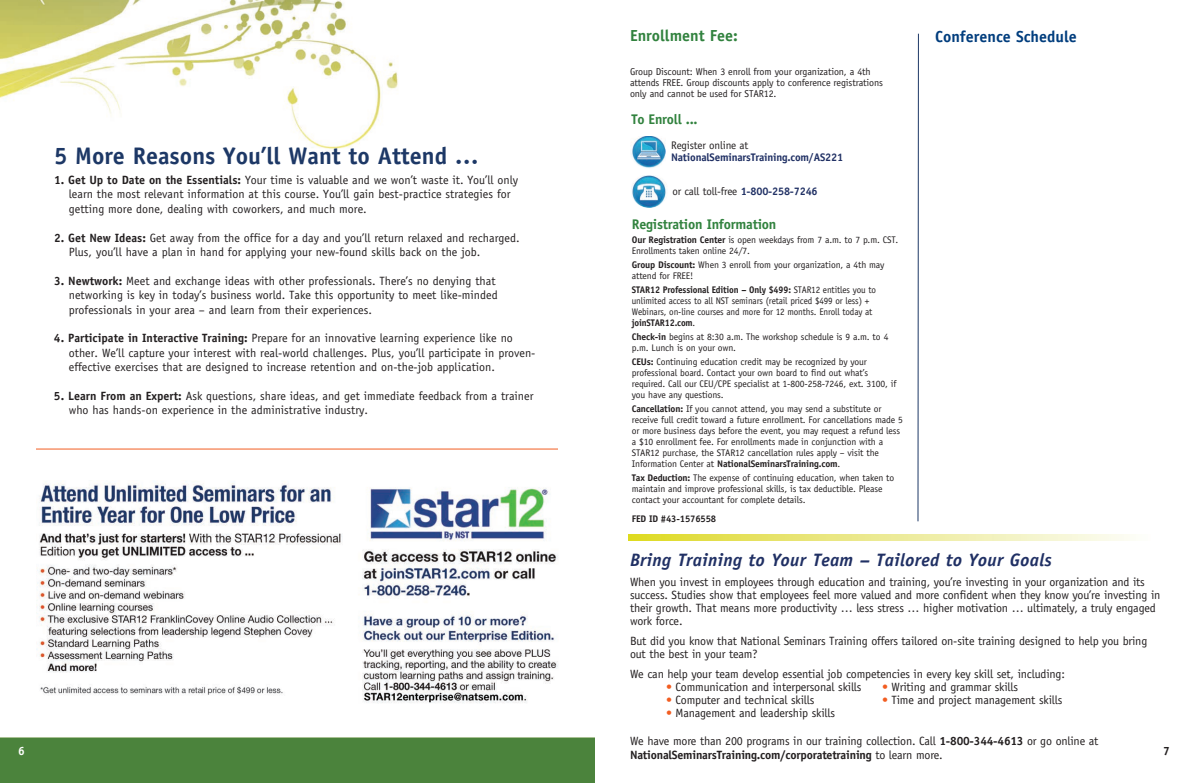
<style>
.page{position:relative;width:1188px;height:783px;background:#fff}
.page>*{position:absolute;margin:0;border:0;box-sizing:border-box;transform-origin:0 0}
.t1{font:700 24px "Officina Sans Std";color:#1d3866}
.t2{font:italic 700 18px "Officina Sans Std";letter-spacing:.015em;color:#203064}
.t3{font:700 16px "Officina Sans Std";color:#013d7d}
.t4{font:700 16px "Officina Sans Std";color:#31823e}
.t5{font:700 14px "Officina Sans Std";letter-spacing:-.015em;color:#31823e}
.t6{font:12px/14.4px "Officina Sans Std";color:#231f20}
.t7{font:700 12px "Officina Sans Std";color:#fff}
.t8{font:700 12px "Officina Sans Std";color:#231f20}
.t9{font:11px "Officina Sans Std";letter-spacing:-.015em;color:#231f20}
.t10{font:700 11px "Officina Sans Std";letter-spacing:-.015em;color:#203064}
.t11{font:10px/11px "Officina Sans Std";letter-spacing:-.015em;color:#231f20}
.t12{font:9.6px/11px "Officina Sans Std";letter-spacing:-.015em;color:#231f20}
.t13{font:9.6px/11px "Officina Sans Std";letter-spacing:-.015em;color:#231f20;scale:.95 1}
.t14{font:700 9.6px "Officina Sans Std";letter-spacing:-.015em;color:#231f20}
.s1{font-weight:700}
.s2{font-weight:700;color:#203064}
.s3{color:#f25d21}
</style>
<div class="page">
<div style="left:0;top:737px;width:594px;height:46px;background:#4b833c"></div>
<img style="left:0;top:0;width:398px;height:149px">
<img style="left:631px;top:136px;width:34px;height:32px">
<img style="left:632px;top:175px;width:34px;height:33px">
<svg style="left:629px;top:534px;width:501px;height:7px;background:#ecea90"></svg>
<svg style="left:917px;top:33px;width:2px;height:489px"></svg>
<img style="left:37px;top:483px;width:521px;height:220px">
<hr style="left:36px;top:449px;width:522px;height:1px;background:#f25d21">
<h1 class="t1" style="left:54px;top:147px;width:426px">5 More Reasons You’ll Want to Attend …</h1>
<p class="t6" style="left:69px;top:174px;width:451px;text-indent:-15px"><span class="s1">1. Get Up to Date on the Essentials:</span> Your time is valuable and we won’t waste it. You’ll only learn the most relevant information at this course. You’ll gain best-practice strategies for getting more done, dealing with coworkers, and much more.</p>
<p class="t6" style="left:69px;top:231px;width:452px;text-indent:-15px"><span class="s1">2. Get New Ideas:</span> Get away from the office for a day and you’ll return relaxed and recharged.<br>Plus, you’ll have a plan in hand for applying your new-found skills back on the job.</p>
<p class="t6" style="left:69px;top:274px;width:430px;text-indent:-15px"><span class="s1">3. Newtwork:</span> Meet and exchange ideas with other professionals. There’s no denying that networking is key in today’s business world. Take this opportunity to meet like-minded professionals in your area – and learn from their experiences.</p>
<p class="t6" style="left:69px;top:332px;width:468px;text-indent:-15px"><span class="s1">4. Participate in Interactive Training:</span> Prepare for an innovative learning experience like no other. We’ll capture your interest with real-world challenges. Plus, you’ll participate in proven&shy;effective exercises that are designed to increase retention and on-the-job application.</p>
<p class="t6" style="left:69px;top:390px;width:466px;text-indent:-15px"><span class="s1">5. Learn From an Expert:</span> Ask questions, share ideas, and get immediate feedback from a trainer who has hands-on experience in the administrative industry.</p>
<h3 class="t4" style="left:630px;top:30px;width:110px">Enrollment Fee:</h3>
<p class="t11" style="left:630px;top:67px;width:254px">Group Discount: When 3 enroll from your organization, a 4th attends FREE. Group discounts apply to conference registrations only and cannot be used for STAR12.</p>
<p class="t5" style="left:631px;top:114px;width:68px">To Enroll ...</p>
<p class="t9" style="left:671px;top:141px;width:79px">Register online at</p>
<p class="t10" style="left:671px;top:153px;width:173px">NationalSeminarsTraining.com/AS221</p>
<p class="t9" style="left:672px;top:187px;width:147px">or call toll-free <span class="s2">1-800-258-7246</span></p>
<p class="t5" style="left:632px;top:219px;width:146px">Registration Information</p>
<p class="t12" style="left:632px;top:235px;width:268px"><span class="s1">Our Registration Center</span> is open weekdays from 7 a.m. to 7 p.m. CST.<br>Enrollments taken online 24/7.</p>
<p class="t12" style="left:632px;top:260px;width:254px"><span class="s1">Group Discount:</span> When 3 enroll from your organization, a 4th may attend for FREE!</p>
<p class="t13" style="left:632px;top:285px;width:258px"><span class="s1">STAR12 Professional Edition – Only $499:</span> STAR12 entitles you to unlimited access to all NST seminars (retail priced $499 or less) + Webinars, on-line courses and more for 12 months. Enroll today at <span class="s1">joinSTAR12.com</span>.</p>
<p class="t12" style="left:632px;top:332px;width:258px"><span class="s1">Check-in</span> begins at 8:30 a.m. The workshop schedule is 9 a.m. to 4 p.m. Lunch is on your own.</p>
<p class="t12" style="left:632px;top:357px;width:266px"><span class="s1">CEUs:</span> Continuing education credit may be recognized by your professional board. Contact your own board to find out what’s required. Call our CEU/CPE specialist at 1-800-258-7246, ext. 3100, if you have any questions.</p>
<p class="t12" style="left:632px;top:404px;width:273px"><span class="s1">Cancellation:</span> If you cannot attend, you may send a substitute or receive full credit toward a future enrollment. For cancellations made 5 or more business days before the event, you may request a refund less a $10 enrollment fee. For enrollments made in conjunction with a STAR12 purchase, the STAR12 cancellation rules apply – visit the Information Center at <span class="s1">NationalSeminarsTraining.com</span>.</p>
<p class="t12" style="left:632px;top:473px;width:264px"><span class="s1">Tax Deduction:</span> The expense of continuing education, when taken to maintain and improve professional skills, is tax deductible. Please contact your accountant for complete details.</p>
<p class="t14" style="left:632px;top:515px;width:86px">FED ID #43-1576558</p>
<h3 class="t3" style="left:935px;top:31px;width:143px">Conference Schedule</h3>
<h2 class="t2" style="left:630px;top:553px;width:423px">Bring Training to Your Team – Tailored to Your Goals</h2>
<p class="t6" style="left:630px;top:576px;width:532px;line-height:13px">When you invest in employees through education and training, you’re investing in your organization and its success. Studies show that employees feel more valued and more confident when they know you’re investing in their growth. That means more productivity … less stress … higher motivation … ultimately, a truly engaged work force.</p>
<p class="t6" style="left:630px;top:635px;width:519px;line-height:13px">But did you know that National Seminars Training offers tailored on-site training designed to help you bring out the best in your team?</p>
<p class="t6" style="left:630px;top:667px;width:436px">We can help your team develop essential job competencies in every key skill set, including:</p>
<p class="t6" style="left:666px;top:680px;width:197px"><span class="s3">•</span> Communication and interpersonal skills</p>
<p class="t6" style="left:882px;top:680px;width:138px"><span class="s3">•</span> Writing and grammar skills</p>
<p class="t6" style="left:666px;top:693px;width:150px"><span class="s3">•</span> Computer and technical skills</p>
<p class="t6" style="left:882px;top:693px;width:182px"><span class="s3">•</span> Time and project management skills</p>
<p class="t6" style="left:666px;top:706px;width:171px"><span class="s3">•</span> Management and leadership skills</p>
<p class="t6" style="left:630px;top:735px;width:470px;line-height:14px">We have more than 200 programs in our training collection. Call <span class="s1">1-800-344-4613</span> or go online at<br><span class="s1">NationalSeminarsTraining.com/corporatetraining</span> to learn more.</p>
<p class="t7" style="left:18px;top:747px;width:8px">6</p>
<p class="t8" style="left:1163px;top:747px;width:8px">7</p>
</div>
